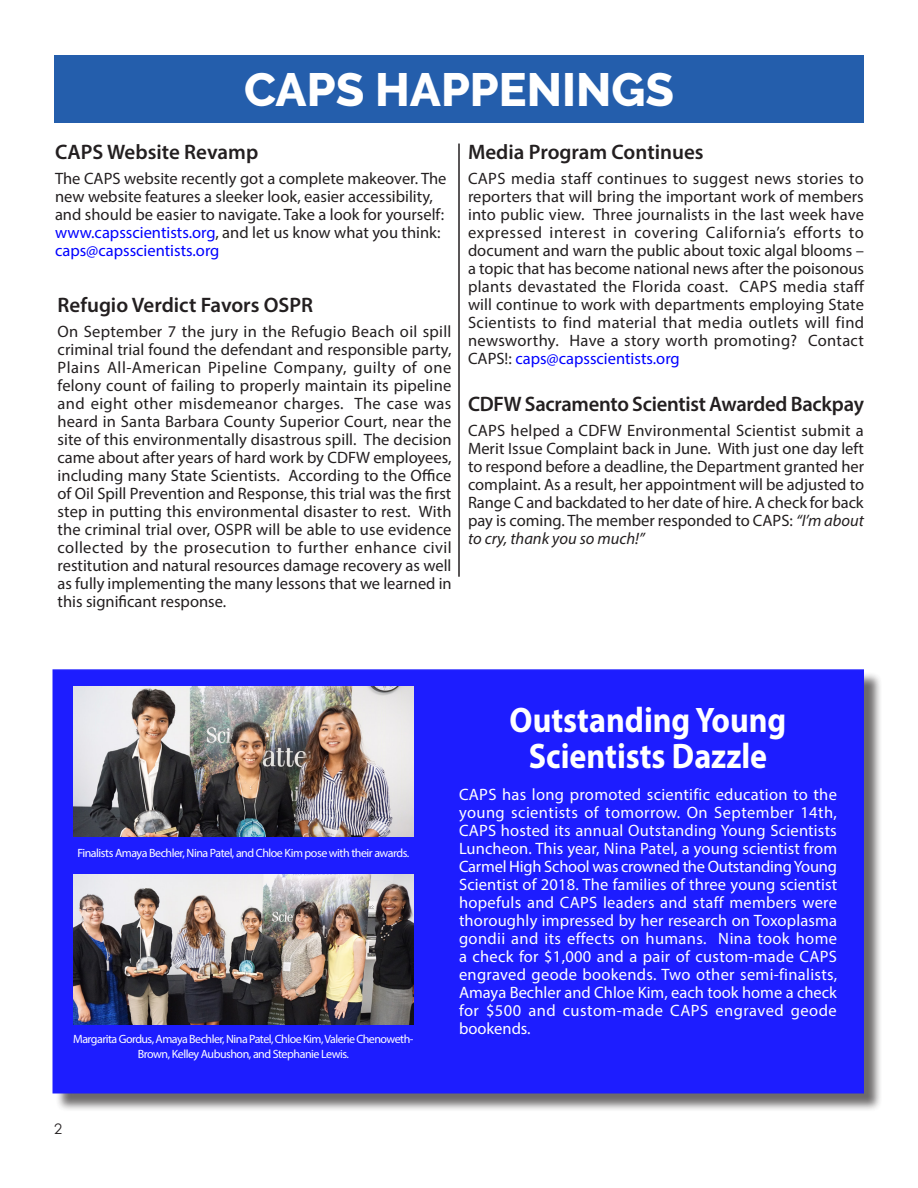
<style>
.page{position:relative;width:918px;height:1188px;background:#fff}
.page>*{position:absolute;margin:0;border:0;box-sizing:border-box;transform-origin:0 0}
.t1{font:800 46.5px "Raleway";color:#fff}
.t2{font:700 35.55px "Myriad Pro";color:#fff;scale:.9 1}
.t3{font:600 21px "Myriad Pro";letter-spacing:-.005em;color:#231f20}
.Paragraph_Style_1{font:16.5px/18px "Myriad Pro";color:#231f20;text-align:justify}
.Paragraph_Style_1-2{font:16.5px/18px "Myriad Pro";letter-spacing:.03em;color:#fff;text-align:justify}
.t4{font:14.4px "Century Gothic";color:#231f20}
.t5{font:12px/14.4px "Myriad Pro";letter-spacing:-.04em;color:#fff;text-align:center}
.s1{color:#00f}
.s2{font-style:italic}
</style>
<div class="page">
<div style="left:55px;top:672px;width:828px;height:440px;background:#231f20;opacity:.75"></div>
<div style="left:52px;top:669px;width:812px;height:425px;background:#1d1dff;border:2px solid #00f"></div>
<div style="left:54px;top:55px;width:810px;height:68px;background:#245eac"></div>
<img style="left:73px;top:687px;width:341px;height:150px">
<img style="left:73px;top:875px;width:341px;height:150px">
<hr style="left:458px;top:144px;width:2px;height:433px;background:#231f20">
<p class="t1" style="left:244px;top:63px;width:431px">CAPS HAPPENINGS</p>
<p class="t3" style="left:55px;top:139px;width:205px">CAPS Website Revamp</p>
<p class="Paragraph_Style_1" style="left:55px;top:169px;width:393px;text-align:left">The CAPS website recently got a complete makeover. The new website features a sleeker look, easier accessibility, and should be easier to navigate. Take a look for yourself: <span class="s1">www.capsscientists.org</span>, and let us know what you think: <span class="s1">caps@capsscientists.org</span></p>
<p class="t3" style="left:58px;top:292px;width:257px">Refugio Verdict Favors OSPR</p>
<p class="Paragraph_Style_1" style="left:58px;top:322px;width:396px">On September 7 the jury in the Refugio Beach oil spill criminal trial found the defendant and responsible party, Plains All-American Pipeline Company, guilty of one felony count of failing to properly maintain its pipeline and eight other misdemeanor charges. The case was heard in Santa Barbara County Superior Court, near the site of this environmentally disastrous spill. The decision came about after years of hard work by CDFW employees, including many State Scientists. According to the Office of Oil Spill Prevention and Response, this trial was the first step in putting this environmental disaster to rest. With the criminal trial over, OSPR will be able to use evidence collected by the prosecution to further enhance civil restitution and natural resources damage recovery as well as fully implementing the many lessons that we learned in this significant response.</p>
<p class="t3" style="left:468px;top:139px;width:237px">Media Program Continues</p>
<p class="Paragraph_Style_1" style="left:468px;top:169px;width:398px">CAPS media staff continues to suggest news stories to reporters that will bring the important work of members into public view. Three journalists in the last week have expressed interest in covering California’s efforts to document and warn the public about toxic algal blooms – a topic that has become national news after the poisonous plants devastated the Florida coast. CAPS media staff will continue to work with departments employing State Scientists to find material that media outlets will find newsworthy. Have a story worth promoting? Contact CAPS!: <span class="s1">caps@capsscientists.org</span></p>
<p class="t3" style="left:468px;top:391px;width:398px">CDFW Sacramento Scientist Awarded Backpay</p>
<p class="Paragraph_Style_1" style="left:468px;top:421px;width:398px">CAPS helped a CDFW Environmental Scientist submit a Merit Issue Complaint back in June. With just one day left to respond before a deadline, the Department granted her complaint. As a result, her appointment will be adjusted to Range C and backdated to her date of hire. A check for back pay is coming. The member responded to CAPS: <span class="s2">“I’m about to cry, thank you so much!”</span></p>
<p class="t5" style="left:77px;top:845px;width:334px">Finalists Amaya Bechler, Nina Patel, and Chloe Kim pose with their awards.</p>
<p class="t5" style="left:73px;top:1032px;width:342px">Margarita Gordus, Amaya Bechler, Nina Patel, Chloe Kim, Valerie Chenoweth-<br>Brown, Kelley Aubushon, and Stephanie Lewis.</p>
<p class="t4" style="left:54px;top:1119px;width:10px">2</p>
<p class="t2" style="left:510px;top:696px;width:309px">Outstanding Young</p>
<p class="t2" style="left:529px;top:732px;width:267px">Scientists Dazzle</p>
<p class="Paragraph_Style_1-2" style="left:459px;top:785px;width:380px">CAPS has long promoted scientific education to the young scientists of tomorrow. On September 14th, CAPS hosted its annual Outstanding Young Scientists Luncheon. This year, Nina Patel, a young scientist from Carmel High School was crowned the Outstanding Young Scientist of 2018. The families of three young scientist hopefuls and CAPS leaders and staff members were thoroughly impressed by her research on Toxoplasma gondii and its effects on humans. Nina took home a check for $1,000 and a pair of custom-made CAPS engraved geode bookends. Two other semi-finalists, Amaya Bechler and Chloe Kim, each took home a check for $500 and custom-made CAPS engraved geode bookends.</p>
</div>
